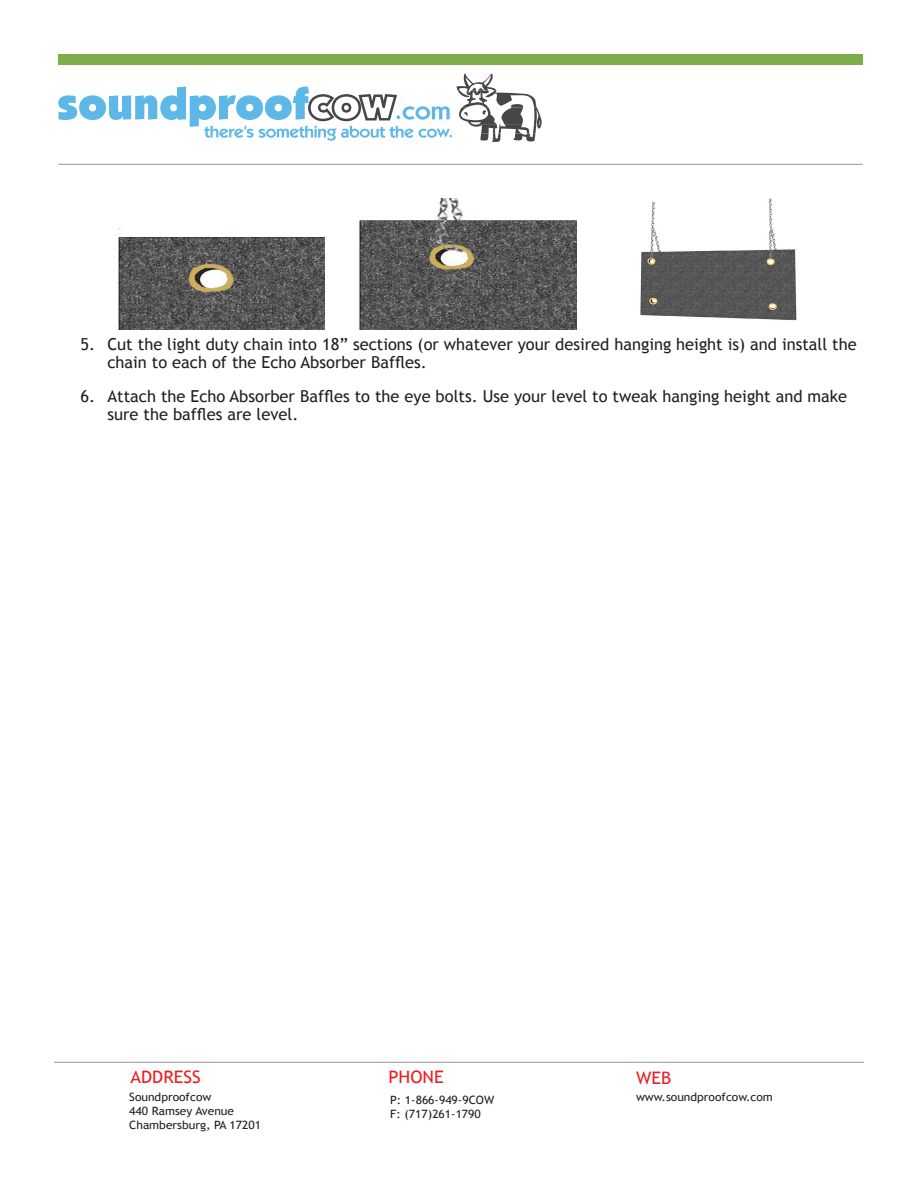
<style>
.page{position:relative;width:918px;height:1188px;background:#fff}
.page>*{position:absolute;margin:0;border:0;box-sizing:border-box;transform-origin:0 0}
.t1{font:17.25px "Trebuchet MS";color:#ee1d23;scale:1.05 1}
.t2{font:16.5px/18.1px "Trebuchet MS";color:#231f20}
.t3{font:11.55px/13.8px "Trebuchet MS";color:#231f20;scale:1.05 1}
</style>
<div class="page">
<svg style="left:58px;top:73px;width:484px;height:69px"></svg>
<div style="left:58px;top:54px;width:805px;height:10px;background:#7eae4a"></div>
<img style="left:118px;top:228px;width:206px;height:102px">
<img style="left:359px;top:198px;width:218px;height:132px">
<img style="left:640px;top:198px;width:157px;height:123px">
<p class="t2" style="left:107px;top:336px;width:751px;text-indent:-27px">5. Cut the light duty chain into 18” sections (or whatever your desired hanging height is) and install the chain to each of the Echo Absorber Baffles.</p>
<p class="t2" style="left:107px;top:387px;width:741px;text-indent:-27px">6. Attach the Echo Absorber Baffles to the eye bolts. Use your level to tweak hanging height and make sure the baffles are level.</p>
<p class="t1" style="left:131px;top:1066px;width:69px">ADDRESS</p>
<p class="t1" style="left:389px;top:1067px;width:54px">PHONE</p>
<p class="t1" style="left:636px;top:1067px;width:35px">WEB</p>
<p class="t3" style="left:129px;top:1091px;width:127px">Soundproofcow<br>440 Ramsey Avenue<br>Chambersburg, PA 17201</p>
<p class="t3" style="left:390px;top:1093px;width:101px">P: 1-866-949-9COW<br>F: (717)261-1790</p>
<p class="t3" style="left:636px;top:1090px;width:132px">www.soundproofcow.com</p>
</div>
